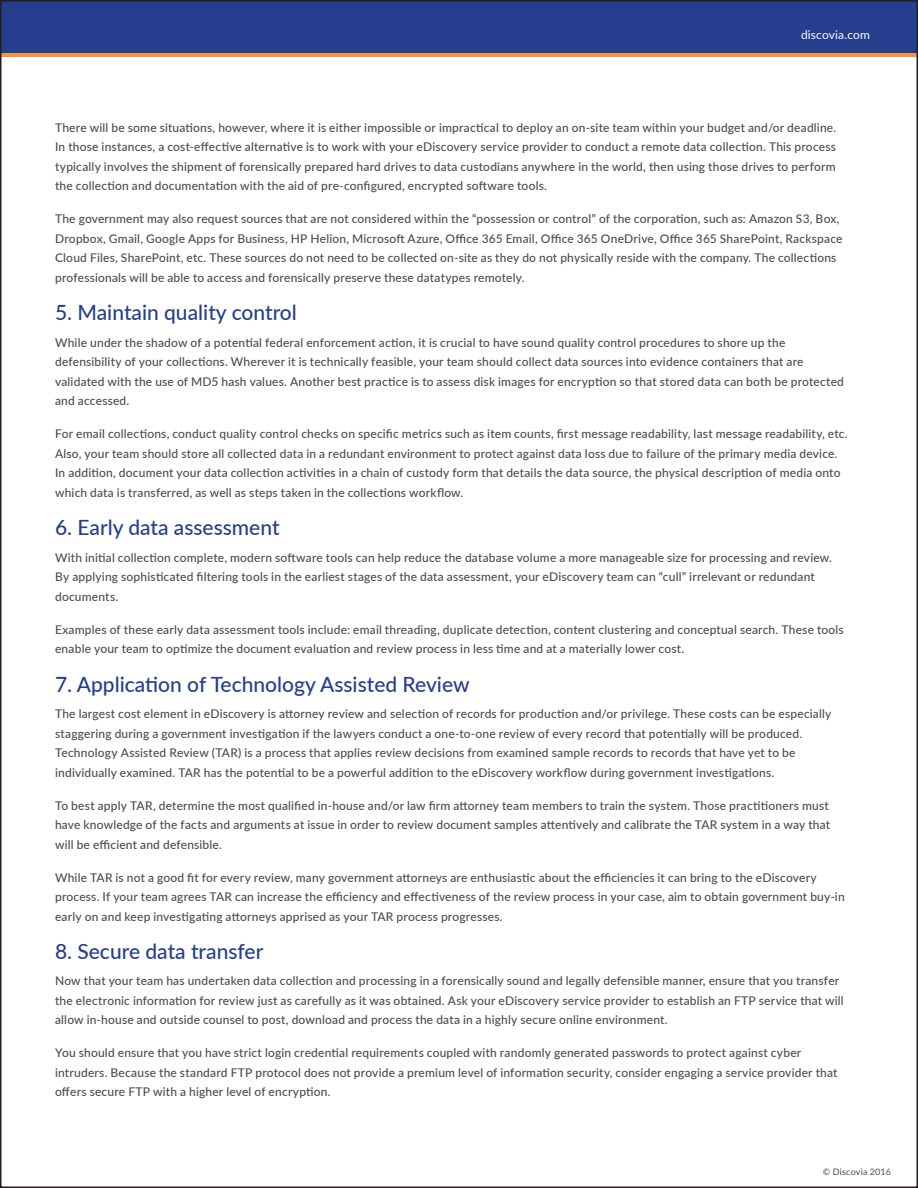
<style>
.page{position:relative;width:918px;height:1188px;background:#fff}
.page>*{position:absolute;margin:0;border:0;box-sizing:border-box;transform-origin:0 0}
.t1{font:500 21px "Lato";color:#253f8e}
.t2{font:500 12px/19.5px "Lato";letter-spacing:.015em;color:#4b4c4d}
.t3{font:12px "Lato";letter-spacing:.01em;color:#fff}
.t4{font:9px "Lato";letter-spacing:.02em;color:#4b4c4d}
</style>
<div class="page">
<div style="left:0;top:0;width:918px;height:53px;background:#253f8e"></div>
<hr style="left:0;top:53px;width:918px;height:4px;background:#f7943f">
<p class="t3" style="left:801px;top:26px;width:70px">discovia.com</p>
<p class="t2" style="left:55px;top:117px;width:783px;text-align:justify">There will be some situations, however, where it is either impossible or impractical to deploy an on-site team within your budget and/or deadline.<br>In those instances, a cost-effective alternative is to work with your eDiscovery service provider to conduct a remote data collection. This process typically involves the shipment of forensically prepared hard drives to data custodians anywhere in the world, then using those drives to perform the collection and documentation with the aid of pre-configured, encrypted software tools.</p>
<p class="t2" style="left:55px;top:209px;width:789px">The government may also request sources that are not considered within the “possession or control” of the corporation, such as: Amazon S3, Box, Dropbox, Gmail, Google Apps for Business, HP Helion, Microsoft Azure, Office 365 Email, Office 365 OneDrive, Office 365 SharePoint, Rackspace Cloud Files, SharePoint, etc. These sources do not need to be collected on-site as they do not physically reside with the company. The collections professionals will be able to access and forensically preserve these datatypes remotely.</p>
<h1 class="t1" style="left:55px;top:298px;width:243px">5. Maintain quality control</h1>
<p class="t2" style="left:55px;top:332px;width:790px">While under the shadow of a potential federal enforcement action, it is crucial to have sound quality control procedures to shore up the defensibility of your collections. Wherever it is technically feasible, your team should collect data sources into evidence containers that are validated with the use of MD5 hash values. Another best practice is to assess disk images for encryption so that stored data can both be protected and accessed.</p>
<p class="t2" style="left:55px;top:424px;width:794px">For email collections, conduct quality control checks on specific metrics such as item counts, first message readability, last message readability, etc.<br>Also, your team should store all collected data in a redundant environment to protect against data loss due to failure of the primary media device.<br>In addition, document your data collection activities in a chain of custody form that details the data source, the physical description of media onto which data is transferred, as well as steps taken in the collections workflow.</p>
<h1 class="t1" style="left:55px;top:513px;width:226px">6. Early data assessment</h1>
<p class="t2" style="left:55px;top:547px;width:778px">With initial collection complete, modern software tools can help reduce the database volume a more manageable size for processing and review.<br>By applying sophisticated filtering tools in the earliest stages of the data assessment, your eDiscovery team can “cull” irrelevant or redundant documents.</p>
<p class="t2" style="left:55px;top:619px;width:790px">Examples of these early data assessment tools include: email threading, duplicate detection, content clustering and conceptual search. These tools enable your team to optimize the document evaluation and review process in less time and at a materially lower cost.</p>
<h1 class="t1" style="left:55px;top:669px;width:416px">7. Application of Technology Assisted Review</h1>
<p class="t2" style="left:55px;top:703px;width:778px">The largest cost element in eDiscovery is attorney review and selection of records for production and/or privilege. These costs can be especially staggering during a government investigation if the lawyers conduct a one-to-one review of every record that potentially will be produced.<br>Technology Assisted Review (TAR) is a process that applies review decisions from examined sample records to records that have yet to be individually examined. TAR has the potential to be a powerful addition to the eDiscovery workflow during government investigations.</p>
<p class="t2" style="left:55px;top:795px;width:777px">To best apply TAR, determine the most qualified in-house and/or law firm attorney team members to train the system. Those practitioners must have knowledge of the facts and arguments at issue in order to review document samples attentively and calibrate the TAR system in a way that will be efficient and defensible.</p>
<p class="t2" style="left:55px;top:867px;width:791px">While TAR is not a good fit for every review, many government attorneys are enthusiastic about the efficiencies it can bring to the eDiscovery process. If your team agrees TAR can increase the efficiency and effectiveness of the review process in your case, aim to obtain government buy-in early on and keep investigating attorneys apprised as your TAR process progresses.</p>
<h1 class="t1" style="left:55px;top:936px;width:210px">8. Secure data transfer</h1>
<p class="t2" style="left:55px;top:971px;width:790px">Now that your team has undertaken data collection and processing in a forensically sound and legally defensible manner, ensure that you transfer the electronic information for review just as carefully as it was obtained. Ask your eDiscovery service provider to establish an FTP service that will allow in-house and outside counsel to post, download and process the data in a highly secure online environment.</p>
<p class="t2" style="left:55px;top:1043px;width:784px">You should ensure that you have strict login credential requirements coupled with randomly generated passwords to protect against cyber intruders. Because the standard FTP protocol does not provide a premium level of information security, consider engaging a service provider that offers secure FTP with a higher level of encryption.</p>
<p class="t4" style="left:823px;top:1165px;width:70px">© Discovia 2016</p>
</div>
